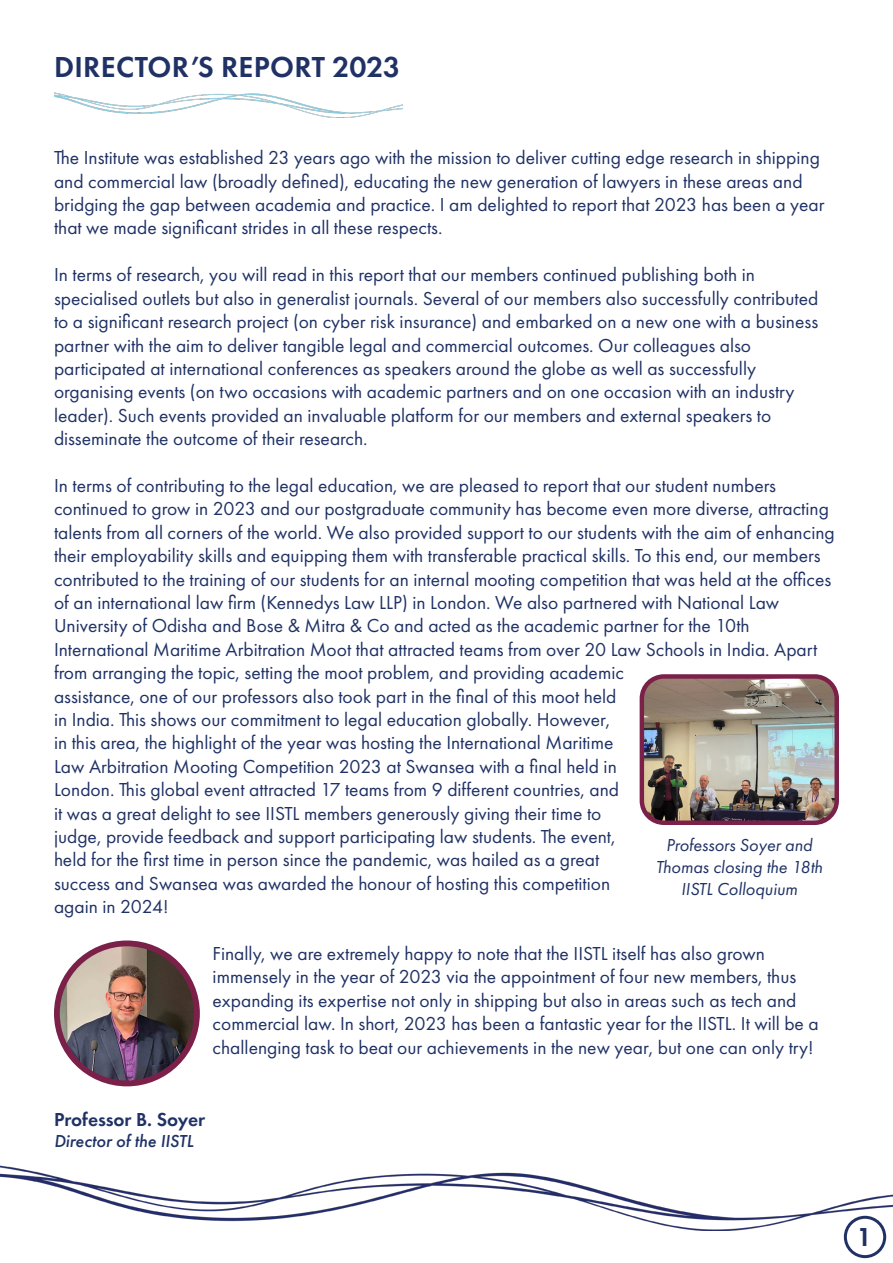
<style>
.page{position:relative;width:893px;height:1263px;background:#fff}
.page>*{position:absolute;margin:0;border:0;box-sizing:border-box;transform-origin:0 0}
.t1{font:600 30px "Futura PT";letter-spacing:.01em;color:#203265}
.t2{font:600 27px "Futura PT";color:#203265}
.t3{font:19.5px/23.4px "Futura PT";color:#203265}
.t4{font:600 19.5px "Futura PT";color:#203265}
.t5{font:italic 18px "Futura PT";color:#203265}
.t6{font:italic 500 18px "Futura PT";color:#203265}
</style>
<div class="page">
<img style="left:645px;top:679px;width:189px;height:141px">
<div style="left:640px;top:674px;width:199px;height:151px;border:4px solid #7b2049;border-radius:22px"></div>
<img style="left:57px;top:943px;width:140px;height:140px;border-radius:70px">
<div style="left:54px;top:940px;width:146px;height:146px;border:6px solid #7b2049;border-radius:50%"></div>
<img style="left:0;top:1165px;width:893px;height:65px">
<img style="left:54px;top:92px;width:349px;height:26px">
<div style="left:844px;top:1216px;width:42px;height:42px;border:3px solid #203265;border-radius:50%"></div>
<p class="t1" style="left:54px;top:48px;width:347px">DIRECTOR’S REPORT 2023</p>
<p class="t3" style="left:54px;top:146px;width:772px">The Institute was established 23 years ago with the mission to deliver cutting edge research in shipping and commercial law (broadly defined), educating the new generation of lawyers in these areas and bridging the gap between academia and practice. I am delighted to report that 2023 has been a year that we made significant strides in all these respects.</p>
<p class="t3" style="left:54px;top:263px;width:702px">In terms of research, you will read in this report that our members continued publishing both in</p>
<p class="t3" style="left:54px;top:286px;width:766px;text-align:justify">specialised outlets but also in generalist journals. Several of our members also successfully contributed to a significant research project (on cyber risk insurance) and embarked on a new one with a business partner with the aim to deliver tangible legal and commercial outcomes. Our colleagues also</p>
<p class="t3" style="left:54px;top:357px;width:703px">participated at international conferences as speakers around the globe as well as successfully</p>
<p class="t3" style="left:54px;top:380px;width:742px">organising events (on two occasions with academic partners and on one occasion with an industry</p>
<p class="t3" style="left:54px;top:403px;width:719px">leader). Such events provided an invaluable platform for our members and external speakers to</p>
<p class="t3" style="left:54px;top:427px;width:315px">disseminate the outcome of their research.</p>
<p class="t3" style="left:54px;top:474px;width:724px">In terms of contributing to the legal education, we are pleased to report that our student numbers</p>
<p class="t3" style="left:54px;top:497px;width:782px">continued to grow in 2023 and our postgraduate community has become even more diverse, attracting talents from all corners of the world. We also provided support to our students with the aim of enhancing their employability skills and equipping them with transferable practical skills. To this end, our members contributed to the training of our students for an internal mooting competition that was held at the offices of an international law firm (Kennedys Law LLP) in London. We also partnered with National Law</p>
<p class="t3" style="left:54px;top:614px;width:697px">University of Odisha and Bose &amp; Mitra &amp; Co and acted as the academic partner for the 10th</p>
<p class="t3" style="left:54px;top:637px;width:765px">International Maritime Arbitration Moot that attracted teams from over 20 Law Schools in India. Apart from arranging the topic, setting the moot problem, and providing academic</p>
<p class="t3" style="left:54px;top:684px;width:564px">assistance, one of our professors also took part in the final of this moot held</p>
<p class="t3" style="left:54px;top:708px;width:567px">in India. This shows our commitment to legal education globally. However, in this area, the highlight of the year was hosting the International Maritime Law Arbitration Mooting Competition 2023 at Swansea with a final held in London. This global event attracted 17 teams from 9 different countries, and it was a great delight to see IISTL members generously giving their time to judge, provide feedback and support participating law students. The event, held for the first time in person since the pandemic, was hailed as a great</p>
<p class="t3" style="left:54px;top:871px;width:558px">success and Swansea was awarded the honour of hosting this competition</p>
<p class="t3" style="left:54px;top:895px;width:116px">again in 2024!</p>
<p class="t3" style="left:213px;top:942px;width:554px">Finally, we are extremely happy to note that the IISTL itself has also grown</p>
<p class="t3" style="left:213px;top:965px;width:608px">immensely in the year of 2023 via the appointment of four new members, thus expanding its expertise not only in shipping but also in areas such as tech and commercial law. In short, 2023 has been a fantastic year for the IISTL. It will be a challenging task to beat our achievements in the new year, but one can only try!</p>
<p class="t5" style="left:666px;top:835px;width:148px">Professors Soyer and</p>
<p class="t5" style="left:656px;top:856px;width:168px">Thomas closing the 18th</p>
<p class="t5" style="left:681px;top:878px;width:118px">IISTL Colloquium</p>
<p class="t4" style="left:54px;top:1107px;width:153px">Professor B. Soyer</p>
<p class="t6" style="left:54px;top:1130px;width:141px">Director of the IISTL</p>
<p class="t2" style="left:857px;top:1220px;width:17px">1</p>
</div>
